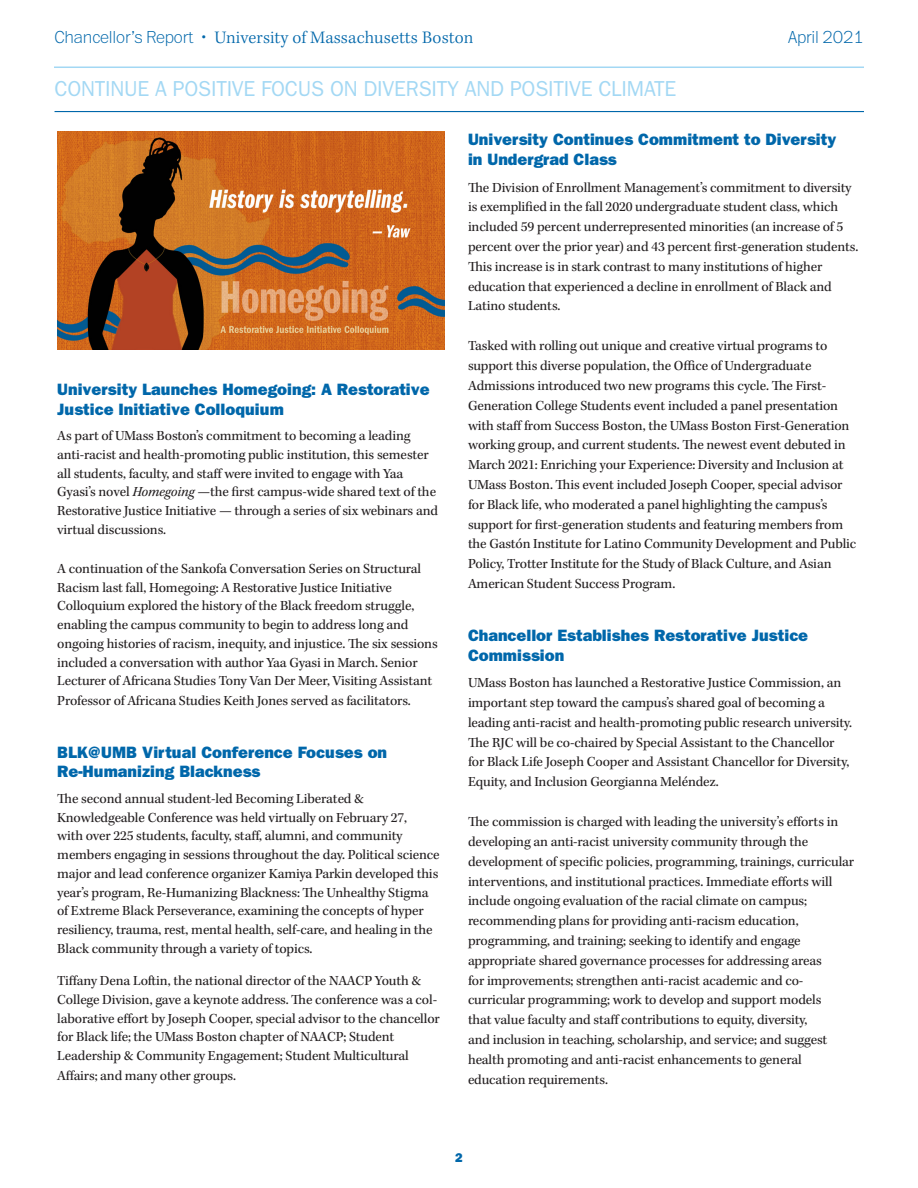
<style>
.page{position:relative;width:918px;height:1188px;background:#fff}
.page>*{position:absolute;margin:0;border:0;box-sizing:border-box;transform-origin:0 0}
.section_head_sw{font:21.75px "ITC Franklin Gothic Std";letter-spacing:-.01em;color:#a3d8f4}
.t1{font:300 18px "Kepler Std";letter-spacing:.005em;color:#0067aa}
.t2{font:100 18px "Franklin ITC Std";letter-spacing:-.01em;color:#0067aa}
.B_head_sw{font:16.5px/19.8px "ITC Franklin Gothic Std Hvy";color:#0067aa}
.Body_Copy_sw{font:14.25px/19.8px "Kepler Std";letter-spacing:-.01em;color:#231f20}
.B_head_sw-2{font:14.25px/18.8px "Kepler Std";letter-spacing:-.01em;color:#231f20}
.t3{font:12.75px "ITC Franklin Gothic Std Hvy";color:#0067aa}
.s1{font-family:"Franklin ITC Std";font-weight:100}
.s2{font-family:"ITC Franklin Gothic Std";font-weight:400}
.s3{font-style:italic}
</style>
<div class="page">
<hr style="left:54px;top:67px;width:810px;height:1px;background:#a3d8f4">
<hr style="left:55px;top:111px;width:809px;height:1px;background:#0067aa">
<img style="left:57px;top:132px;width:387px;height:218px">
<p class="t1" style="left:55px;top:28px;width:421px"><span class="s1">Chancellor’s Report</span> <span class="s2">•</span> University of Massachusetts Boston</p>
<p class="t2" style="left:788px;top:29px;width:77px">April 2021</p>
<p class="section_head_sw" style="left:55px;top:76px;width:623px">CONTINUE A POSITIVE FOCUS ON DIVERSITY AND POSITIVE CLIMATE</p>
<p class="B_head_sw" style="left:57px;top:379px;width:374px">University Launches Homegoing: A Restorative<br>Justice Initiative Colloquium</p>
<p class="B_head_sw-2" style="left:57px;top:427px;width:382px">As part of UMass Boston’s commitment to becoming a leading anti-racist and health-promoting public institution, this semester all students, faculty, and staff were invited to engage with Yaa Gyasi’s novel <span class="s3">Homegoing</span> —the first campus-wide shared text of the Restorative Justice Initiative — through a series of six webinars and virtual discussions.</p>
<p class="Body_Copy_sw" style="left:57px;top:559px;width:365px">A continuation of the Sankofa Conversation Series on Structural</p>
<p class="Body_Copy_sw" style="left:57px;top:578px;width:336px">Racism last fall, Homegoing: A Restorative Justice Initiative</p>
<p class="Body_Copy_sw" style="left:57px;top:596px;width:359px">Colloquium explored the history of the Black freedom struggle,</p>
<p class="Body_Copy_sw" style="left:57px;top:616px;width:382px;line-height:18.9px">enabling the campus community to begin to address long and ongoing histories of racism, inequity, and injustice. The six sessions included a conversation with author Yaa Gyasi in March. Senior Lecturer of Africana Studies Tony Van Der Meer, Visiting Assistant Professor of Africana Studies Keith Jones served as facilitators.</p>
<p class="B_head_sw" style="left:57px;top:742px;width:331px">BLK@UMB Virtual Conference Focuses on</p>
<p class="B_head_sw" style="left:57px;top:762px;width:205px">Re-Humanizing Blackness</p>
<p class="B_head_sw-2" style="left:57px;top:790px;width:351px">The second annual student-led Becoming Liberated &amp;<br>Knowledgeable Conference was held virtually on February 27,</p>
<p class="B_head_sw-2" style="left:57px;top:827px;width:384px">with over 225 students, faculty, staff, alumni, and community members engaging in sessions throughout the day. Political science major and lead conference organizer Kamiya Parkin developed this year’s program, Re-Humanizing Blackness: The Unhealthy Stigma of Extreme Black Perseverance, examining the concepts of hyper resiliency, trauma, rest, mental health, self-care, and healing in the Black community through a variety of topics.</p>
<p class="Body_Copy_sw" style="left:57px;top:971px;width:366px">Tiffany Dena Loftin, the national director of the NAACP Youth &amp;</p>
<p class="Body_Copy_sw" style="left:57px;top:991px;width:384px;line-height:18.8px">College Division, gave a keynote address. The conference was a col&shy;laborative effort by Joseph Cooper, special advisor to the chancellor for Black life; the UMass Boston chapter of NAACP; Student</p>
<p class="Body_Copy_sw" style="left:57px;top:1046px;width:353px">Leadership &amp; Community Engagement; Student Multicultural</p>
<p class="Body_Copy_sw" style="left:57px;top:1066px;width:180px">Affairs; and many other groups.</p>
<p class="B_head_sw" style="left:468px;top:130px;width:370px">University Continues Commitment to Diversity in Undergrad Class</p>
<p class="B_head_sw-2" style="left:468px;top:178px;width:392px;line-height:19.8px">The Division of Enrollment Management’s commitment to diversity is exemplified in the fall 2020 undergraduate student class, which included 59 percent underrepresented minorities (an increase of 5 percent over the prior year) and 43 percent first-generation students.<br>This increase is in stark contrast to many institutions of higher education that experienced a decline in enrollment of Black and Latino students.</p>
<p class="Body_Copy_sw" style="left:468px;top:337px;width:361px">Tasked with rolling out unique and creative virtual programs to</p>
<p class="Body_Copy_sw" style="left:468px;top:356px;width:345px">support this diverse population, the Office of Undergraduate</p>
<p class="Body_Copy_sw" style="left:468px;top:376px;width:360px">Admissions introduced two new programs this cycle. The First-</p>
<p class="Body_Copy_sw" style="left:468px;top:396px;width:372px">Generation College Students event included a panel presentation</p>
<p class="Body_Copy_sw" style="left:468px;top:416px;width:383px">with staff from Success Boston, the UMass Boston First-Generation working group, and current students. The newest event debuted in March 2021: Enriching your Experience: Diversity and Inclusion at UMass Boston. This event included Joseph Cooper, special advisor</p>
<p class="Body_Copy_sw" style="left:468px;top:495px;width:361px">for Black life, who moderated a panel highlighting the campus’s</p>
<p class="Body_Copy_sw" style="left:468px;top:515px;width:390px">support for first-generation students and featuring members from the Gastón Institute for Latino Community Development and Public Policy, Trotter Institute for the Study of Black Culture, and Asian American Student Success Program.</p>
<p class="B_head_sw" style="left:468px;top:625px;width:342px">Chancellor Establishes Restorative Justice<br>Commission</p>
<p class="B_head_sw-2" style="left:468px;top:673px;width:386px;line-height:19.8px">UMass Boston has launched a Restorative Justice Commission, an important step toward the campus’s shared goal of becoming a leading anti-racist and health-promoting public research university.<br>The RJC will be co-chaired by Special Assistant to the Chancellor for Black Life Joseph Cooper and Assistant Chancellor for Diversity, Equity, and Inclusion Georgianna Meléndez.</p>
<p class="Body_Copy_sw" style="left:468px;top:812px;width:372px">The commission is charged with leading the university’s efforts in developing an anti-racist university community through the</p>
<p class="Body_Copy_sw" style="left:468px;top:852px;width:388px">development of specific policies, programming, trainings, curricular interventions, and institutional practices. Immediate efforts will include ongoing evaluation of the racial climate on campus;</p>
<p class="Body_Copy_sw" style="left:468px;top:911px;width:332px">recommending plans for providing anti-racism education,</p>
<p class="Body_Copy_sw" style="left:468px;top:931px;width:334px">programming, and training; seeking to identify and engage</p>
<p class="Body_Copy_sw" style="left:468px;top:951px;width:355px">appropriate shared governance processes for addressing areas</p>
<p class="Body_Copy_sw" style="left:468px;top:971px;width:337px">for improvements; strengthen anti-racist academic and co-</p>
<p class="Body_Copy_sw" style="left:468px;top:991px;width:355px">curricular programming; work to develop and support models</p>
<p class="Body_Copy_sw" style="left:468px;top:1010px;width:341px">that value faculty and staff contributions to equity, diversity,</p>
<p class="Body_Copy_sw" style="left:468px;top:1030px;width:361px">and inclusion in teaching, scholarship, and service; and suggest health promoting and anti-racist enhancements to general</p>
<p class="Body_Copy_sw" style="left:468px;top:1070px;width:142px">education requirements.</p>
<p class="t3" style="left:455px;top:1150px;width:9px">2</p>
</div>
